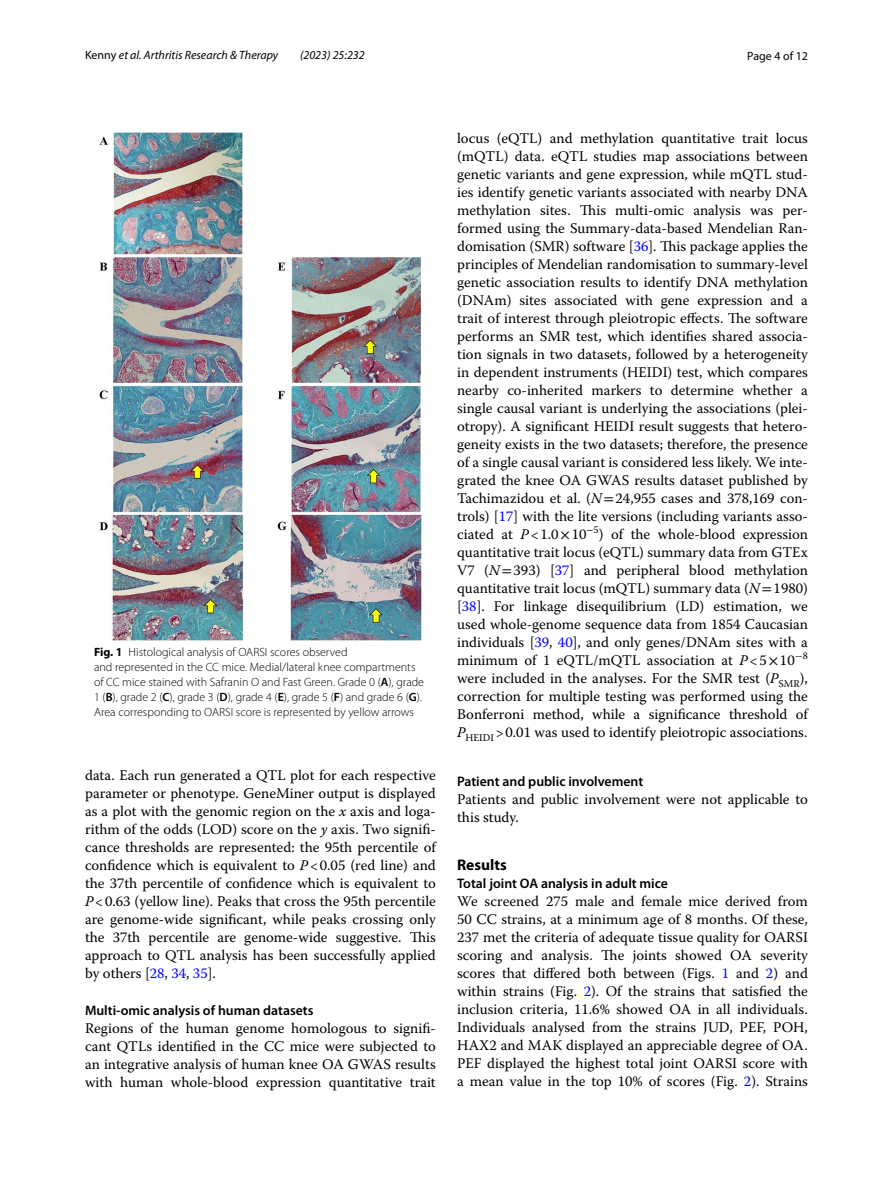
<style>
.page{position:relative;width:893px;height:1187px;background:#fff}
.page>*{position:absolute;margin:0;border:0;box-sizing:border-box;transform-origin:0 0}
.t1{font:700 15.45px "Myriad Pro";color:#000}
.t2{font:14.7px/18px "Warnock Pro";color:#000;text-align:justify}
.t3{font:600 13.8px "Myriad Pro";color:#000}
.t4{font:300 12px/15px "Myriad Pro";color:#000}
.t5{font:italic 12px "Myriad Pro";color:#000}
.t6{font:12px "Myriad Pro";color:#000}
.s1{font-style:normal}
.s2{font-weight:700}
.s3{font-weight:600}
.s4{font-style:italic}
.s5{color:#00f}
.s6{font-family:"STIX"}
</style>
<div class="page">
<img style="left:100px;top:133px;width:321px;height:507px">
<p class="t5" style="left:85px;top:48px;width:195px"><span class="s1">Kenny</span> et al. Arthritis Research &amp; Therapy</p>
<p class="t5" style="left:300px;top:48px;width:66px">(2023) 25:232</p>
<p class="t6" style="left:747px;top:48px;width:62px">Page 4 of 12</p>
<p class="t4" style="left:94px;top:644px;width:332px"><span class="s2">Fig. 1</span> Histological analysis of OARSI scores observed<br>and represented in the CC mice. Medial/lateral knee compartments of CC mice stained with Safranin O and Fast Green. Grade 0 (<span class="s3">A</span>), grade 1 (<span class="s3">B</span>), grade 2 (<span class="s3">C</span>), grade 3 (<span class="s3">D</span>), grade 4 (<span class="s3">E</span>), grade 5 (<span class="s3">F</span>) and grade 6 (<span class="s3">G</span>).<br>Area corresponding to OARSI score is represented by yellow arrows</p>
<p class="t2" style="left:85px;top:766px;width:352px">data. Each run generated a QTL plot for each respective parameter or phenotype. GeneMiner output is displayed as a plot with the genomic region on the <span class="s4">x</span> axis and loga&shy;rithm of the odds (LOD) score on the <span class="s4">y</span> axis. Two signifi&shy;cance thresholds are represented: the 95th percentile of confidence which is equivalent to <span class="s4">P</span>&lt;0.05 (red line) and the 37th percentile of confidence which is equivalent to <span class="s4">P</span>&lt;0.63 (yellow line). Peaks that cross the 95th percentile are genome-wide significant, while peaks crossing only the 37th percentile are genome-wide suggestive. This approach to QTL analysis has been successfully applied by others [<span class="s5">28</span>, <span class="s5">34</span>, <span class="s5">35</span>].</p>
<p class="t3" style="left:85px;top:1001px;width:230px">Multi‑omic analysis of human datasets</p>
<p class="t2" style="left:85px;top:1018px;width:352px">Regions of the human genome homologous to signifi&shy;cant QTLs identified in the CC mice were subjected to an integrative analysis of human knee OA GWAS results with human whole-blood expression quantitative trait</p>
<p class="t2" style="left:457px;top:128px;width:352px">locus (eQTL) and methylation quantitative trait locus (mQTL) data. eQTL studies map associations between genetic variants and gene expression, while mQTL stud&shy;ies identify genetic variants associated with nearby DNA methylation sites. This multi-omic analysis was per&shy;formed using the Summary-data-based Mendelian Ran&shy;domisation (SMR) software [<span class="s5">36</span>]. This package applies the principles of Mendelian randomisation to summary-level genetic association results to identify DNA methylation (DNAm) sites associated with gene expression and a trait of interest through pleiotropic effects. The software performs an SMR test, which identifies shared associa&shy;tion signals in two datasets, followed by a heterogeneity in dependent instruments (HEIDI) test, which compares nearby co-inherited markers to determine whether a single causal variant is underlying the associations (plei&shy;otropy). A significant HEIDI result suggests that hetero&shy;geneity exists in the two datasets; therefore, the presence of a single causal variant is considered less likely. We inte&shy;grated the knee OA GWAS results dataset published by Tachimazidou et al. (<span class="s4">N</span><span class="s6">=</span>24,955 cases and 378,169 con&shy;trols) [<span class="s5">17</span>] with the lite versions (including variants asso&shy;ciated at <span class="s4">P</span>&lt;1.0<span class="s6">×</span> -10<sup>−</sup><sup>5</sup>) of the whole-blood expression quantitative trait locus (eQTL) summary data from GTEx V7 (<span class="s4">N</span><span class="s6">=</span>393) [<span class="s5">37</span>] and peripheral blood methylation quantitative trait locus (mQTL) summary data (<span class="s4">N</span><span class="s6">=</span>1980) [<span class="s5">38</span>]. For linkage disequilibrium (LD) estimation, we used whole-genome sequence data from 1854 Caucasian individuals [<span class="s5">39</span>, <span class="s5">40</span>], and only genes/DNAm sites with a minimum of 1 eQTL/mQTL association at <span class="s4">P</span>&lt;5<span class="s6">×</span> -10<sup>−</sup><sup>8 </sup>were included in the analyses. For the SMR test (<span class="s4">P</span><sub>SMR</sub>), correction for multiple testing was performed using the Bonferroni method, while a significance threshold of <span class="s4">P</span><sub>HEIDI</sub> &gt;0.01 was used to identify pleiotropic associations.</p>
<p class="t3" style="left:457px;top:772px;width:188px">Patient and public involvement</p>
<p class="t2" style="left:457px;top:789px;width:352px">Patients and public involvement were not applicable to this study.</p>
<p class="t1" style="left:457px;top:854px;width:51px">Results</p>
<p class="t3" style="left:457px;top:874px;width:212px">Total joint OA analysis in adult mice</p>
<p class="t2" style="left:457px;top:892px;width:352px">We screened 275 male and female mice derived from 50 CC strains, at a minimum age of 8 months. Of these, 237 met the criteria of adequate tissue quality for OARSI scoring and analysis. The joints showed OA severity scores that differed both between (Figs. <span class="s5">1</span> and <span class="s5">2</span>) and within strains (Fig. <span class="s5">2</span>). Of the strains that satisfied the inclusion criteria, 11.6% showed OA in all individuals.<br>Individuals analysed from the strains JUD, PEF, POH, HAX2 and MAK displayed an appreciable degree of OA.<br>PEF displayed the highest total joint OARSI score with a mean value in the top 10% of scores (Fig. <span class="s5">2</span>). Strains</p>
</div>
